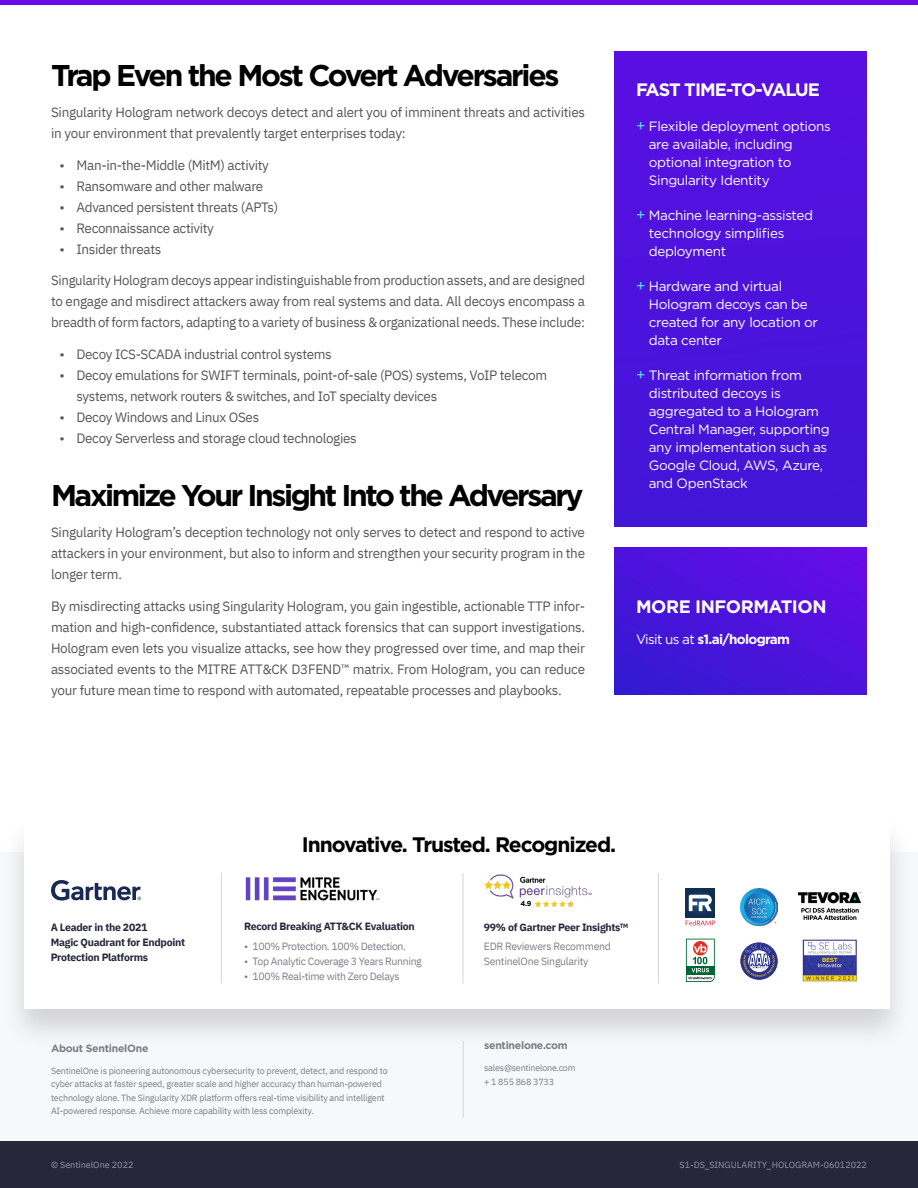
<style>
.page{position:relative;width:918px;height:1188px;background:#fff}
.page>*{position:absolute;margin:0;border:0;box-sizing:border-box;transform-origin:0 0}
.t1{font:700 30px "Gotham";letter-spacing:-.08em;color:#000}
.t2{font:700 21px "Gotham";letter-spacing:-.05em;color:#000}
.t3{font:700 18px "Gotham";letter-spacing:-.06em;color:#fff}
.t4{font:700 18px "Gotham";letter-spacing:-.04em;color:#fff}
.t5{font:13.5px/21px "IBM Plex Sans";letter-spacing:-.025em;color:#575756;text-align:justify}
.t6{font:13.5px/18px "Gotham";letter-spacing:-.025em;color:#fff}
.t7{font:700 13.5px "Gotham";letter-spacing:-.05em;color:#fff}
.t8{font:700 10.5px/15px "IBM Plex Sans";letter-spacing:-.025em;color:#26273b}
.t9{font:10.5px "IBM Plex Sans";letter-spacing:-.035em;color:#7d7d89}
.t10{font:700 10.5px "Gotham";letter-spacing:-.025em;color:#7d7d89}
.t11{font:9px/13.5px "IBM Plex Sans";letter-spacing:-.02em;color:#7d7d89}
.t12{font:9px "IBM Plex Sans";color:#93939d}
.t13{font:700 7.05px "Gotham";color:#000}
.s1{font-size:15px;color:#56eef4}
.s2{font-weight:400}
.s3{font-weight:400;color:#7d7d89}
</style>
<div class="page">
<div style="left:0;top:852px;width:918px;height:336px;background:#f7f8fc"></div>
<div style="left:1px;top:814px;width:913px;height:236px;background:#000;opacity:.15"></div>
<div style="left:25px;top:820px;width:865px;height:190px;background:#fff"></div>
<div style="left:0;top:1142px;width:918px;height:46px;background:#26273b"></div>
<hr style="left:0;top:0;width:918px;height:4px;background:#6b0aea">
<hr style="left:221px;top:873px;width:1px;height:111px;background:#d4d4d8">
<hr style="left:463px;top:873px;width:1px;height:111px;background:#d4d4d8">
<hr style="left:658px;top:873px;width:1px;height:111px;background:#d4d4d8">
<img style="left:245px;top:877px;width:135px;height:24px">
<svg style="left:51px;top:880px;width:90px;height:21px"></svg>
<img style="left:484px;top:874px;width:108px;height:25px">
<svg style="left:535px;top:901px;width:39px;height:6px"></svg>
<img style="left:802px;top:939px;width:55px;height:43px">
<svg style="left:801px;top:910px;width:58px;height:10px"></svg>
<img style="left:799px;top:891px;width:62px;height:19px">
<div style="left:686px;top:888px;width:29px;height:30px;background:#112e51"></div>
<div style="left:688px;top:891px;width:25px;height:24px;background:#133156;border-radius:50%"></div>
<div style="left:690px;top:893px;width:21px;height:20px;background:#16375f;border-radius:50%"></div>
<div style="left:691px;top:893px;width:19px;height:19px;background:#506989;border-radius:50%"></div>
<svg style="left:686px;top:920px;width:29px;height:5px"></svg>
<svg style="left:689px;top:895px;width:23px;height:16px"></svg>
<svg style="left:741px;top:943px;width:37px;height:37px"></svg>
<svg style="left:686px;top:939px;width:29px;height:43px"></svg>
<img style="left:741px;top:889px;width:36px;height:36px">
<hr style="left:463px;top:1041px;width:1px;height:77px;background:#d4d4d8">
<div style="left:615px;top:51px;width:252px;height:475px;background:#4d13dc"></div>
<svg style="left:615px;top:548px;width:252px;height:146px;background:#4c12dc"></svg>
<h1 class="t1" style="left:51px;top:55px;width:510px">Trap Even the Most Covert Adversaries</h1>
<p class="t5" style="left:51px;top:101px;width:536px">Singularity Hologram network decoys detect and alert you of imminent threats and activities in your environment that prevalently target enterprises today:</p>
<p class="t5" style="left:60px;top:153px;width:211px">• Man-in-the-Middle (MitM) activity</p>
<p class="t5" style="left:60px;top:174px;width:205px">• Ransomware and other malware</p>
<p class="t5" style="left:60px;top:195px;width:220px">• Advanced persistent threats (APTs)</p>
<p class="t5" style="left:60px;top:216px;width:156px">• Reconnaissance activity</p>
<p class="t5" style="left:60px;top:237px;width:103px">• Insider threats</p>
<p class="t5" style="left:51px;top:269px;width:536px">Singularity Hologram decoys appear indistinguishable from production assets, and are designed to engage and misdirect attackers away from real systems and data. All decoys encompass a breadth of form factors, adapting to a variety of business &amp; organizational needs. These include:</p>
<p class="t5" style="left:60px;top:342px;width:274px">• Decoy ICS-SCADA industrial control systems</p>
<p class="t5" style="left:77px;top:363px;width:472px;text-indent:-17px">• Decoy emulations for SWIFT terminals, point-of-sale (POS) systems, VoIP telecom systems, network routers &amp; switches, and IoT specialty devices</p>
<p class="t5" style="left:60px;top:405px;width:201px">• Decoy Windows and Linux OSes</p>
<p class="t5" style="left:60px;top:426px;width:299px">• Decoy Serverless and storage cloud technologies</p>
<h1 class="t1" style="left:51px;top:475px;width:534px">Maximize Your Insight Into the Adversary</h1>
<p class="t5" style="left:51px;top:521px;width:536px">Singularity Hologram’s deception technology not only serves to detect and respond to active attackers in your environment, but also to inform and strengthen your security program in the longer term.</p>
<p class="t5" style="left:51px;top:594px;width:536px">By misdirecting attacks using Singularity Hologram, you gain ingestible, actionable TTP infor&shy;mation and high-confidence, substantiated attack forensics that can support investigations.<br>Hologram even lets you visualize attacks, see how they progressed over time, and map their associated events to the MITRE ATT&amp;CK D3FEND™ matrix. From Hologram, you can reduce your future mean time to respond with automated, repeatable processes and playbooks.</p>
<h3 class="t3" style="left:636px;top:78px;width:185px">FAST TIME-TO-VALUE</h3>
<p class="t6" style="left:649px;top:117px;width:183px;text-indent:-13px"><span class="s1">+</span> Flexible deployment options are available, including optional integration to<br>Singularity Identity</p>
<p class="t6" style="left:649px;top:206px;width:166px;text-indent:-13px"><span class="s1">+</span> Machine learning-assisted technology simplifies deployment</p>
<p class="t6" style="left:649px;top:277px;width:171px;text-indent:-13px"><span class="s1">+</span> Hardware and virtual<br>Hologram decoys can be created for any location or data center</p>
<p class="t6" style="left:649px;top:366px;width:183px;text-indent:-13px"><span class="s1">+</span> Threat information from distributed decoys is aggregated to a Hologram<br>Central Manager, supporting any implementation such as<br>Google Cloud, AWS, Azure, and OpenStack</p>
<h3 class="t4" style="left:636px;top:595px;width:192px">MORE INFORMATION</h3>
<p class="t7" style="left:636px;top:630px;width:155px"><span class="s2">Visit us at</span> s1.ai/hologram</p>
<p class="t8" style="left:51px;top:919px;width:136px">A Leader in the 2021<br>Magic Quadrant for Endpoint<br>Protection Platforms</p>
<h2 class="t2" style="left:302px;top:831px;width:316px">Innovative. Trusted. Recognized.</h2>
<p class="t8" style="left:244px;top:918px;width:172px">Record Breaking ATT&amp;CK Evaluation</p>
<p class="t9" style="left:244px;top:938px;width:163px">• 100% Protection. 100% Detection.</p>
<p class="t9" style="left:244px;top:953px;width:179px">• Top Analytic Coverage 3 Years Running</p>
<p class="t9" style="left:244px;top:968px;width:157px">• 100% Real-time with Zero Delays</p>
<p class="t13" style="left:520px;top:899px;width:13px">4.9</p>
<p class="t8" style="left:484px;top:917px;width:146px;line-height:19.2px">99% of Gartner Peer Insights<sup>TM<br></sup><span class="s3">EDR Reviewers Recommend</span></p>
<p class="t9" style="left:484px;top:954px;width:106px">SentinelOne Singularity</p>
<p class="t10" style="left:51px;top:1041px;width:99px">About SentinelOne</p>
<p class="t11" style="left:51px;top:1063px;width:338px">SentinelOne is pioneering autonomous cybersecurity to prevent, detect, and respond to cyber attacks at faster speed, greater scale and higher accuracy than human-powered technology alone. The Singularity XDR platform offers real-time visibility and intelligent AI-powered response. Achieve more capability with less complexity.</p>
<p class="t10" style="left:484px;top:1039px;width:85px">sentinelone.com</p>
<p class="t11" style="left:484px;top:1061px;width:93px">sales@sentinelone.com + 1 855 868 3733</p>
<p class="t12" style="left:51px;top:1158px;width:84px">© SentinelOne 2022</p>
<p class="t12" style="left:680px;top:1158px;width:189px">S1-DS_SINGULARITY_HOLOGRAM-06012022</p>
</div>
